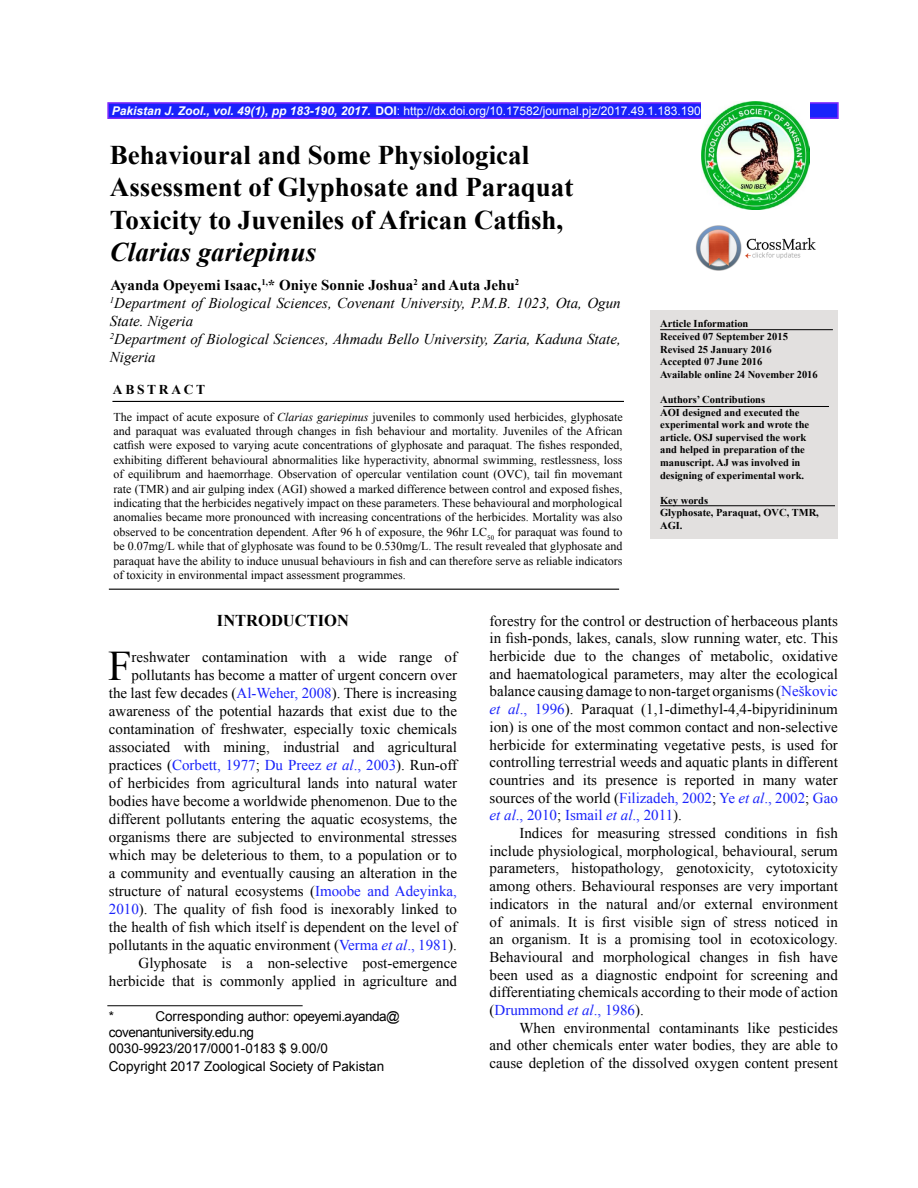
<style>
.page{position:relative;width:918px;height:1188px;background:#fff}
.page>*{position:absolute;margin:0;border:0;box-sizing:border-box;transform-origin:0 0}
.t1{font:42.15px "Times New Roman";color:#000}
.t2{font:700 27px/32.4px "Times New Roman";color:#000}
.t3{font:italic 700 27px "Times New Roman";color:#000}
.t4{font:700 16.5px "Times New Roman";color:#000}
.t5{font:15px/17.7px "Times New Roman";color:#000;text-align:justify}
.t6{font:italic 15px/18.1px "Times New Roman";color:#000}
.t7{font:13.5px/16.2px "Arial";color:#000}
.t8{font:700 13.5px "Times New Roman";letter-spacing:.2em;color:#000}
.t9{font:12px/14.4px "Times New Roman";color:#000;text-align:justify}
.t10{font:12px "Arial";color:#fff}
.t11{font:700 10.5px/12.6px "Times New Roman";color:#000}
.s1{font-weight:700;font-style:italic}
.s2{font-weight:700}
.s3{font-weight:700;font-style:normal}
.s4{font-style:italic}
.s5{color:#1922fb}
.s6{font-style:italic;color:#1922fb}
</style>
<div class="page">
<img style="left:696px;top:225px;width:120px;height:45px">
<div style="left:107px;top:102px;width:732px;height:17px;background:#1922fb;border:2px solid #8027fb"></div>
<img style="left:702px;top:102px;width:108px;height:108px">
<div style="left:651px;top:311px;width:187px;height:228px;background:#e2e0df"></div>
<hr style="left:663px;top:406px;width:166px;height:1px;background:#000">
<hr style="left:660px;top:505px;width:175px;height:1px;background:#000">
<hr style="left:112px;top:401px;width:512px;height:1px;background:#000">
<hr style="left:109px;top:589px;width:510px;height:1px;background:#000">
<hr style="left:660px;top:329px;width:173px;height:1px;background:#000">
<hr style="left:107px;top:1005px;width:196px;height:1px;background:#000">
<p class="t10" style="left:112px;top:102px;width:591px"><span class="s1">Pakistan J. Zool., vol. 49(1), pp 183-190, 2017.</span> <span class="s2">DOI</span>: http://dx.doi.org/10.17582/journal.pjz/2017.49.1.183.190</p>
<h2 class="t2" style="left:110px;top:138px;width:465px">Behavioural and Some Physiological<br>Assessment of Glyphosate and Paraquat<br>Toxicity to Juveniles of African Catfish,</h2>
<h2 class="t3" style="left:110px;top:233px;width:208px">Clarias gariepinus</h2>
<p class="t6" style="left:110px;top:275px;width:512px"><span class="s3">Ayanda Opeyemi Isaac,</span><sup>1,</sup><span class="s3">* Oniye Sonnie Joshua</span><sup>2</sup> <span class="s3">and Auta Jehu</span><sup>2<br></sup><sup>1</sup>Department of Biological Sciences, Covenant University, P.M.B. 1023, Ota, Ogun State. Nigeria<br><sup>2</sup>Department of Biological Sciences, Ahmadu Bello University, Zaria, Kaduna State, Nigeria</p>
<p class="t11" style="left:660px;top:317px;width:159px">Article Information<br>Received 07 September 2015<br>Revised 25 January 2016<br>Accepted 07 June 2016<br>Available online 24 November 2016</p>
<p class="t11" style="left:660px;top:393px;width:151px">Authors’ Contributions<br>AOI designed and executed the experimental work and wrote the article. OSJ supervised the work and helped in preparation of the manuscript. AJ was involved in designing of experimental work.</p>
<p class="t11" style="left:660px;top:494px;width:160px">Key words<br>Glyphosate, Paraquat, OVC, TMR,<br>AGI.</p>
<p class="t8" style="left:113px;top:380px;width:94px">ABSTRACT</p>
<p class="t9" style="left:114px;top:409px;width:511px">The impact of acute exposure of <span class="s4">Clarias gariepinus</span> juveniles to commonly used herbicides, glyphosate and paraquat was evaluated through changes in fish behaviour and mortality. Juveniles of the African catfish were exposed to varying acute concentrations of glyphosate and paraquat. The fishes responded, exhibiting different behavioural abnormalities like hyperactivity, abnormal swimming, restlessness, loss of equilibrum and haemorrhage. Observation of opercular ventilation count (OVC), tail fin movemant rate (TMR) and air gulping index (AGI) showed a marked difference between control and exposed fishes, indicating that the herbicides negatively impact on these parameters. These behavioural and morphological anomalies became more pronounced with increasing concentrations of the herbicides. Mortality was also observed to be concentration dependent. After 96 h of exposure, the 96hr LC<sub>50</sub> for paraquat was found to be 0.07mg/L while that of glyphosate was found to be 0.530mg/L. The result revealed that glyphosate and paraquat have the ability to induce unusual behaviours in fish and can therefore serve as reliable indicators of toxicity in environmental impact assessment programmes.</p>
<p class="t4" style="left:217px;top:610px;width:133px">INTRODUCTION</p>
<h1 class="t1" style="left:108px;top:638px;width:25px">F</h1>
<p class="t5" style="left:490px;top:612px;width:350px">forestry for the control or destruction of herbaceous plants in fish-ponds, lakes, canals, slow running water, etc. This herbicide due to the changes of metabolic, oxidative and haematological parameters, may alter the ecological balance causing damage to non-target organisms (<span class="s5">Neškovic </span><span class="s6">et al</span><span class="s5">., 1996</span>). Paraquat (1,1-dimethyl-4,4-bipyridininum ion) is one of the most common contact and non-selective herbicide for exterminating vegetative pests, is used for controlling terrestrial weeds and aquatic plants in different countries and its presence is reported in many water sources of the world (<span class="s5">Filizadeh, 2002</span>; <span class="s5">Ye</span> <span class="s6">et al</span><span class="s5">., 2002</span>; <span class="s5">Gao </span><span class="s6">et al</span><span class="s5">., 2010</span>; <span class="s5">Ismail</span> <span class="s6">et al</span><span class="s5">., 2011</span>).</p>
<p class="t5" style="left:490px;top:824px;width:350px;text-indent:30px">Indices for measuring stressed conditions in fish include physiological, morphological, behavioural, serum parameters, histopathology, genotoxicity, cytotoxicity among others. Behavioural responses are very important indicators in the natural and/or external environment of animals. It is first visible sign of stress noticed in an organism. It is a promising tool in ecotoxicology.<br>Behavioural and morphological changes in fish have been used as a diagnostic endpoint for screening and differentiating chemicals according to their mode of action (<span class="s5">Drummond</span> <span class="s6">et al</span><span class="s5">., 1986</span>).</p>
<p class="t5" style="left:490px;top:1019px;width:350px;text-indent:30px">When environmental contaminants like pesticides and other chemicals enter water bodies, they are able to cause depletion of the dissolved oxygen content present</p>
<p class="t5" style="left:109px;top:648px;width:350px;text-align:right">reshwater contamination with a wide range of pollutants has become a matter of urgent concern over<br>the last few decades (<span class="s5">Al-Weher, 2008</span>). There is increasing awareness of the potential hazards that exist due to the contamination of freshwater, especially toxic chemicals associated with mining, industrial and agricultural practices (<span class="s5">Corbett, 1977</span>; <span class="s5">Du Preez</span> <span class="s6">et al</span><span class="s5">., 2003</span>). Run-off of herbicides from agricultural lands into natural water bodies have become a worldwide phenomenon. Due to the different pollutants entering the aquatic ecosystems, the organisms there are subjected to environmental stresses which may be deleterious to them, to a population or to a community and eventually causing an alteration in the structure of natural ecosystems (<span class="s5">Imoobe and Adeyinka, 2010</span>). The quality of fish food is inexorably linked to the health of fish which itself is dependent on the level of pollutants in the aquatic environment (<span class="s5">Verma</span> <span class="s6">et al</span><span class="s5">., 1981</span>).<br>Glyphosate is a non-selective post-emergence herbicide that is commonly applied in agriculture and</p>
<p class="t7" style="left:109px;top:1008px;width:7px">*</p>
<p class="t7" style="left:109px;top:1008px;width:293px;text-indent:47px">Corresponding author: opeyemi.ayanda@ covenantuniversity.edu.ng<br>0030-9923/2017/0001-0183 $ 9.00/0</p>
<p class="t7" style="left:109px;top:1058px;width:277px">Copyright 2017 Zoological Society of Pakistan</p>
</div>
